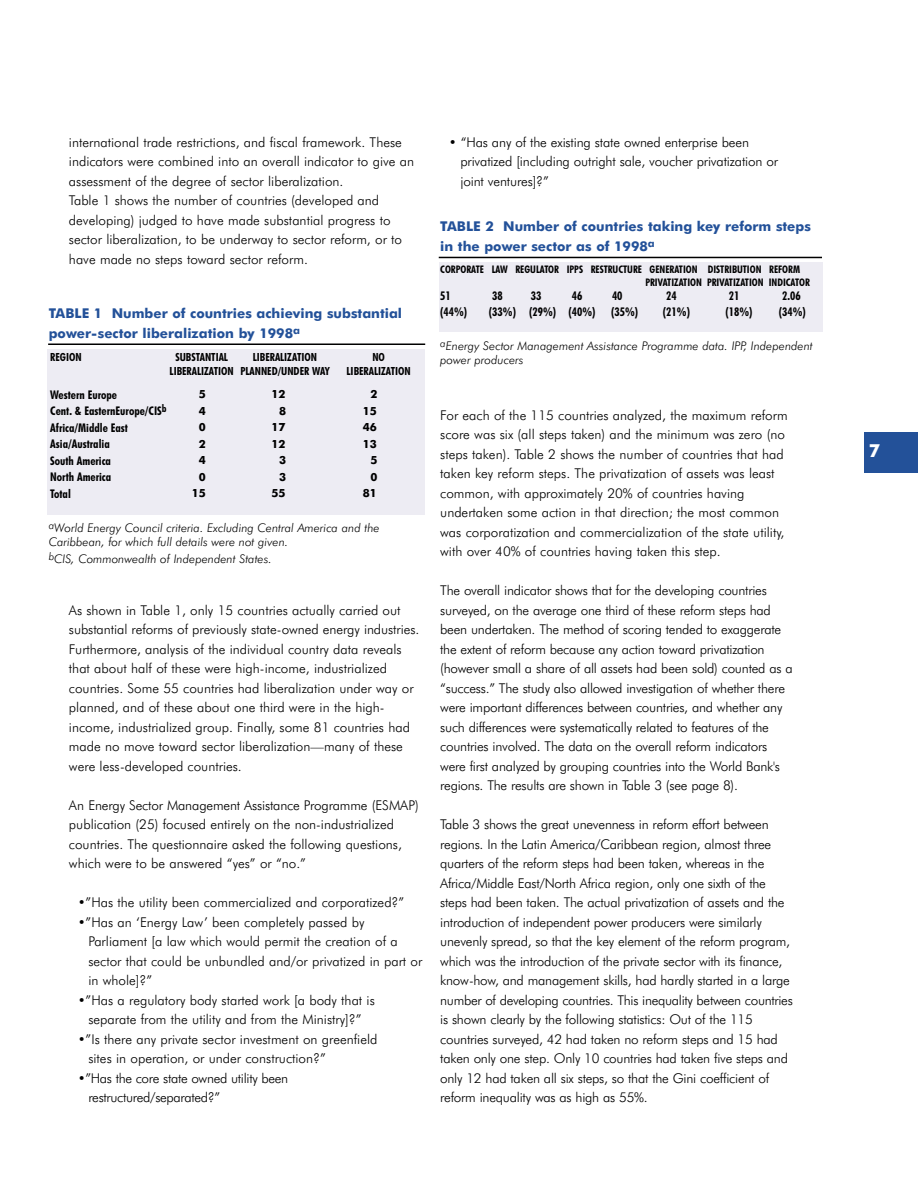
<style>
.page{position:relative;width:918px;height:1188px;background:#fff}
.page>*{position:absolute;margin:0;border:0;box-sizing:border-box;transform-origin:0 0}
.t1{font:700 18px "Futura BT";color:#fff}
.t2{font:300 13.5px/19.5px "Futura BT";letter-spacing:-.005em;color:#000}
.t3{font:700 13.5px/19.5px "Futura BT";color:#235199}
.t4{font:300 13.5px/19.5px "Futura BT";letter-spacing:-.025em;color:#000}
.t5{font:italic 300 12px/14.4px "Futura BT";color:#000}
.t6{font:700 condensed 12px/16.5px "Futura BT";color:#000}
.t7{font:700 condensed 11.25px/13.5px "Futura BT";color:#000;text-align:center}
.t8{font:700 11.25px/16.5px "Futura BT";color:#000;text-align:right}
.t9{font:700 condensed 10.5px/12.6px "Futura BT";color:#000}
</style>
<div class="page">
<div style="left:864px;top:432px;width:54px;height:40px;background:#235199"></div>
<div style="left:47px;top:349px;width:378px;height:165px;background:#edecf3"></div>
<hr style="left:48px;top:344px;width:377px;height:1px;background:#000">
<div style="left:439px;top:263px;width:384px;height:69px;background:#edecf3"></div>
<hr style="left:439px;top:257px;width:383px;height:1px;background:#000">
<p class="t2" style="left:69px;top:134px;width:347px">international trade restrictions, and fiscal framework. These indicators were combined into an overall indicator to give an assessment of the degree of sector liberalization.<br>Table 1 shows the number of countries (developed and developing) judged to have made substantial progress to sector liberalization, to be underway to sector reform, or to have made no steps toward sector reform.</p>
<p class="t3" style="left:49px;top:305px;width:355px">TABLE 1 Number of countries achieving substantial power-sector liberalization by 1998<sup>a</sup></p>
<p class="t7" style="left:50px;top:352px;width:33px">REGION</p>
<p class="t7" style="left:170px;top:352px;width:66px">SUBSTANTIAL<br>LIBERALIZATION</p>
<p class="t7" style="left:240px;top:352px;width:91px">LIBERALIZATION<br>PLANNED/UNDER WAY</p>
<p class="t7" style="left:347px;top:352px;width:66px">NO<br>LIBERALIZATION</p>
<p class="t6" style="left:50px;top:388px;width:118px">Western Europe<br>Cent. &amp; EasternEurope/CIS<sup>b<br></sup>Africa/Middle East<br>Asia/Australia<br>South America<br>North America<br>Total</p>
<p class="t8" style="left:192px;top:387px;width:16px">5<br>4<br>0<br>2<br>4<br>0<br>15</p>
<p class="t8" style="left:271px;top:387px;width:16px">12<br>8<br>17<br>12<br>3<br>3<br>55</p>
<p class="t8" style="left:363px;top:387px;width:16px">2<br>15<br>46<br>13<br>5<br>0<br>81</p>
<p class="t5" style="left:49px;top:522px;width:332px"><sup>a</sup>World Energy Council criteria. Excluding Central America and the<br>Caribbean, for which full details were not given.</p>
<p class="t5" style="left:49px;top:553px;width:225px"><sup>b</sup>CIS, Commonwealth of Independent States.</p>
<p class="t2" style="left:69px;top:602px;width:352px">As shown in Table 1, only 15 countries actually carried out substantial reforms of previously state-owned energy industries.<br>Furthermore, analysis of the individual country data reveals that about half of these were high-income, industrialized countries. Some 55 countries had liberalization under way or planned, and of these about one third were in the high&shy;income, industrialized group. Finally, some 81 countries had made no move toward sector liberalization—many of these were less-developed countries.</p>
<p class="t2" style="left:69px;top:797px;width:351px">An Energy Sector Management Assistance Programme (ESMAP) publication (25) focused entirely on the non-industrialized countries. The questionnaire asked the following questions, which were to be answered “yes” or “no.”</p>
<p class="t2" style="left:78px;top:894px;width:328px">•”Has the utility been commercialized and corporatized?”</p>
<p class="t2" style="left:88px;top:914px;width:336px;text-indent:-11px">•”Has an ‘Energy Law’ been completely passed by Parliament [a law which would permit the creation of a sector that could be unbundled and/or privatized in part or in whole]?”</p>
<p class="t2" style="left:78px;top:992px;width:299px;text-align:center">•”Has a regulatory body started work [a body that is separate from the utility and from the Ministry]?”</p>
<p class="t2" style="left:88px;top:1031px;width:291px;text-indent:-11px">•”Is there any private sector investment on greenfield sites in operation, or under construction?”</p>
<p class="t4" style="left:88px;top:1070px;width:201px;text-indent:-11px">•”Has the core state owned utility been restructured/separated?”</p>
<p class="t2" style="left:460px;top:134px;width:319px;text-indent:-12px">• “Has any of the existing state owned enterprise been privatized [including outright sale, voucher privatization or joint ventures]?”</p>
<p class="t3" style="left:440px;top:218px;width:372px">TABLE 2 Number of countries taking key reform steps in the power sector as of 1998<sup>a</sup></p>
<p class="t9" style="left:645px;top:264px;width:166px;text-indent:-205px">CORPORATE LAW REGULATOR IPPS RESTRUCTURE GENERATION DISTRIBUTION REFORM<br>PRIVATIZATION PRIVATIZATION INDICATOR</p>
<p class="t6" style="left:440px;top:289px;width:12px">51</p>
<p class="t6" style="left:492px;top:289px;width:12px">38</p>
<p class="t6" style="left:531px;top:289px;width:12px">33</p>
<p class="t6" style="left:572px;top:289px;width:12px">46</p>
<p class="t6" style="left:612px;top:289px;width:12px">40</p>
<p class="t6" style="left:666px;top:289px;width:12px">24</p>
<p class="t6" style="left:729px;top:289px;width:12px">21</p>
<p class="t6" style="left:782px;top:289px;width:20px">2.06</p>
<p class="t6" style="left:440px;top:305px;width:29px">(44%)</p>
<p class="t6" style="left:489px;top:305px;width:108px">(33%) (29%) (40%)</p>
<p class="t6" style="left:611px;top:305px;width:29px">(35%)</p>
<p class="t6" style="left:663px;top:305px;width:29px">(21%)</p>
<p class="t6" style="left:726px;top:305px;width:29px">(18%)</p>
<p class="t6" style="left:779px;top:305px;width:29px">(34%)</p>
<p class="t5" style="left:440px;top:340px;width:374px"><sup>a</sup>Energy Sector Management Assistance Programme data. IPP, Independent power producers</p>
<p class="t2" style="left:440px;top:407px;width:349px">For each of the 115 countries analyzed, the maximum reform score was six (all steps taken) and the minimum was zero (no steps taken). Table 2 shows the number of countries that had taken key reform steps. The privatization of assets was least common, with approximately 20% of countries having undertaken some action in that direction; the most common was corporatization and commercialization of the state utility, with over 40% of countries having taken this step.</p>
<p class="t2" style="left:440px;top:582px;width:354px">The overall indicator shows that for the developing countries surveyed, on the average one third of these reform steps had been undertaken. The method of scoring tended to exaggerate the extent of reform because any action toward privatization (however small a share of all assets had been sold) counted as a “success.” The study also allowed investigation of whether there were important differences between countries, and whether any such differences were systematically related to features of the countries involved. The data on the overall reform indicators were first analyzed by grouping countries into the World Bank's regions. The results are shown in Table 3 (see page 8).</p>
<p class="t2" style="left:440px;top:816px;width:354px">Table 3 shows the great unevenness in reform effort between regions. In the Latin America/Caribbean region, almost three quarters of the reform steps had been taken, whereas in the Africa/Middle East/North Africa region, only one sixth of the steps had been taken. The actual privatization of assets and the introduction of independent power producers were similarly unevenly spread, so that the key element of the reform program, which was the introduction of the private sector with its finance, know-how, and management skills, had hardly started in a large number of developing countries. This inequality between countries is shown clearly by the following statistics: Out of the 115 countries surveyed, 42 had taken no reform steps and 15 had taken only one step. Only 10 countries had taken five steps and only 12 had taken all six steps, so that the Gini coefficient of reform inequality was as high as 55%.</p>
<h1 class="t1" style="left:869px;top:444px;width:13px">7</h1>
</div>
